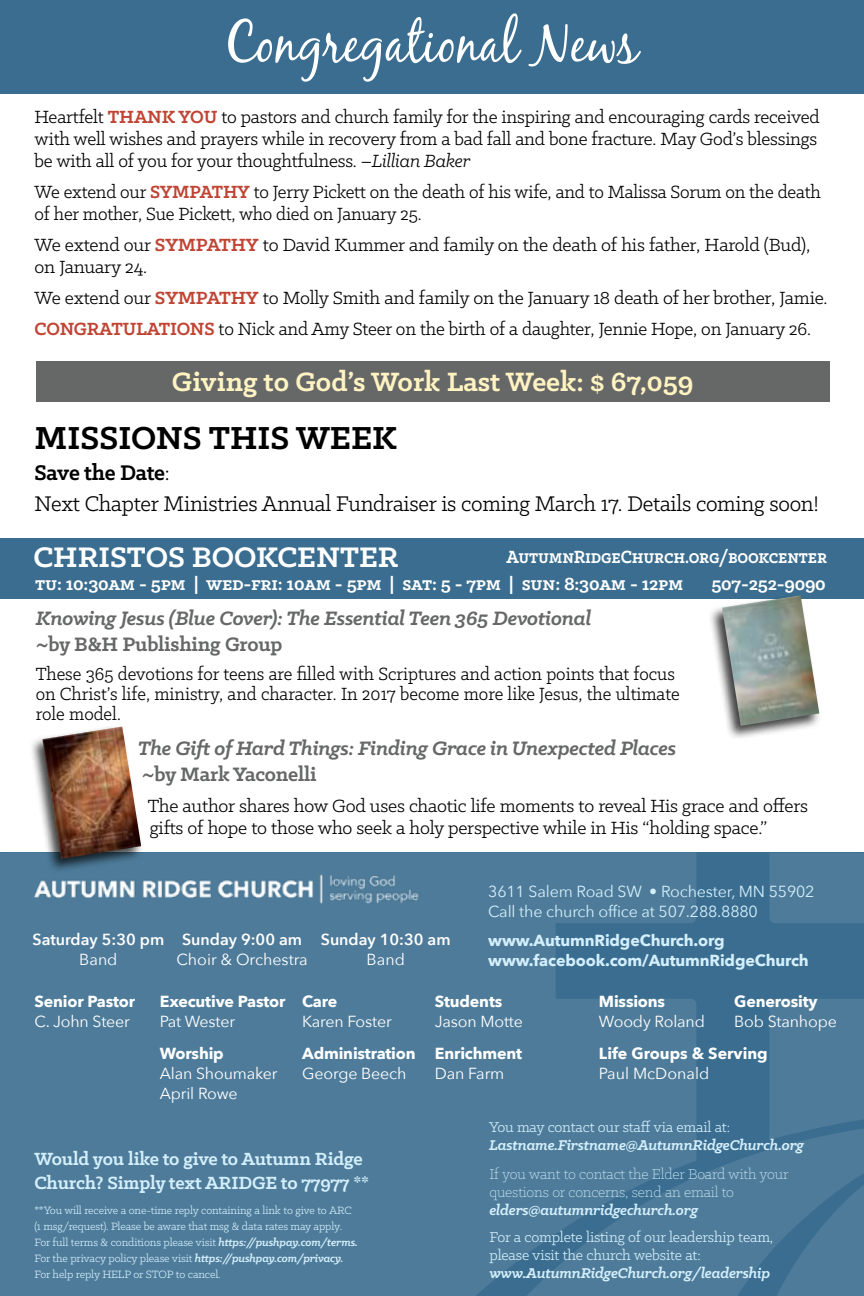
<style>
.page{position:relative;width:864px;height:1296px;background:#fff}
.page>*{position:absolute;margin:0;border:0;box-sizing:border-box;transform-origin:0 0}
.t1{font:57.2px "Black Jack";color:#fff;scale:.92 1}
.t2{font:700 36px "Klinic Slab";color:#000}
.t3{font:700 32px "Klinic Slab";color:#fff}
.t4{font:700 30px "Klinic Slab";color:#fef3c1}
.t5{font:24px/31px "Klinic Slab";letter-spacing:-.01em;color:#000}
.t6{font:italic 700 22px "Klinic Slab";letter-spacing:-.01em;color:#666767}
.t7{font:700 22px "Klinic Slab";letter-spacing:-.01em;color:#666767}
.t8{font:20px/22px "Klinic Slab";letter-spacing:-.01em;color:#000}
.t9{font:20px/20px "Klinic Slab";letter-spacing:-.01em;color:#000;scale:.95 1}
.t10{font:20px/22px "Klinic Slab";letter-spacing:-.01em;color:#000;scale:.96 1}
.t11{font:700 20px/26.6px "Klinic Slab";letter-spacing:-.01em;color:#fff;scale:.9 1}
.t12{font:700 20px/24px "Klinic Slab";letter-spacing:-.01em;color:#d4effc}
.t13{font:700 20px "Klinic Slab";letter-spacing:-.01em;color:#fff}
.t14{font:16px/20px "Avenir Next";letter-spacing:-.01em;color:#fff}
.t15{font:700 16px "Avenir Next";letter-spacing:-.01em;color:#fff}
.t16{font:italic 700 16px "Klinic Slab";letter-spacing:-.01em;color:#d4effc}
.t17{font:16px/18px "Klinic Slab";letter-spacing:-.01em;color:#d4effc}
.t18{font:300 16px/18px "Klinic Slab";letter-spacing:-.01em;color:#d4effc}
.t19{font:16px/20px "Avenir Next";letter-spacing:-.01em;color:#d4effc}
.t20{font:700 16px/20px "Avenir Next";letter-spacing:-.01em;color:#d4effc}
.t21{font:600 16px "Avenir Next";color:#fff}
.t22{font:12px/16px "Klinic Slab";letter-spacing:-.01em;color:#d4effc}
.s1{font-weight:700;color:#c04434}
.s2{font-style:italic}
.s3{font-weight:700}
.s4{font-weight:700;font-style:italic}
</style>
<div class="page">
<div style="left:0;top:852px;width:864px;height:444px;background:#3a6d8f"></div>
<svg style="left:696px;top:1140px;width:168px;height:156px;fill:#4d7b99"></svg>
<div style="left:769px;top:999px;width:95px;height:141px;background:#4d7b99"></div>
<div style="left:769px;top:853px;width:95px;height:70px;background:#4d7b99"></div>
<div style="left:0;top:853px;width:696px;height:443px;background:#4d7b99"></div>
<div style="left:0;top:0;width:864px;height:94px;background:#3a6d8f"></div>
<div style="left:0;top:539px;width:864px;height:60px;background:#3a6d8f"></div>
<div style="left:709px;top:594px;width:113px;height:147px;background:#000;opacity:.75"></div>
<img style="left:722px;top:595px;width:97px;height:131px">
<div style="left:29px;top:725px;width:115px;height:148px;background:#000;opacity:.75"></div>
<img style="left:42px;top:727px;width:99px;height:132px">
<div style="left:36px;top:361px;width:794px;height:40px;background:#666767"></div>
<img style="left:32px;top:867px;width:412px;height:44px">
<h1 class="t1" style="left:224px;top:8px;width:451px">Congregational News</h1>
<p class="t8" style="left:35px;top:106px;width:787px;text-align:justify">Heartfelt <span class="s1">THANK YOU</span> to pastors and church family for the inspiring and encouraging cards received with well wishes and prayers while in recovery from a bad fall and bone fracture. May God’s blessings be with all of you for your thoughtfulness. <span class="s2">–Lillian Baker</span></p>
<p class="t10" style="left:35px;top:181px;width:820px">We extend our <span class="s1">SYMPATHY</span> to Jerry Pickett on the death of his wife, and to Malissa Sorum on the death of her mother, Sue Pickett, who died on January 25.</p>
<p class="t8" style="left:35px;top:234px;width:777px">We extend our <span class="s1">SYMPATHY</span> to David Kummer and family on the death of his father, Harold (Bud), on January 24.</p>
<p class="t8" style="left:35px;top:282px;width:795px;line-height:31px">We extend our <span class="s1">SYMPATHY</span> to Molly Smith and family on the January 18 death of her brother, Jamie.<br><span class="s1">CONGRATULATIONS</span> to Nick and Amy Steer on the birth of a daughter, Jennie Hope, on January 26.</p>
<h3 class="t4" style="left:172px;top:362px;width:523px">Giving to God’s Work Last Week: $ 67,059</h3>
<h2 class="t2" style="left:35px;top:415px;width:364px">MISSIONS THIS WEEK</h2>
<p class="t5" style="left:35px;top:457px;width:786px"><span class="s3">Save the Date</span>:<br>Next Chapter Ministries Annual Fundraiser is coming March 17. Details coming soon!</p>
<h3 class="t3" style="left:33px;top:536px;width:367px">CHRISTOS BOOKCENTER</h3>
<p class="t11" style="left:35px;top:543px;width:881px;text-indent:471px">AutumnRidgeChurch.org/bookcenter tu: 10:30am - 5pm | wed-fri: 10am - 5pm | sat: 5 - 7pm | sun: 8:30am - 12pm</p>
<p class="t13" style="left:711px;top:570px;width:116px">507-252-9090</p>
<p class="t6" style="left:36px;top:604px;width:557px">Knowing Jesus (Blue Cover): The Essential Teen 365 Devotional</p>
<p class="t7" style="left:36px;top:630px;width:248px">~by B&amp;H Publishing Group</p>
<p class="t9" style="left:36px;top:664px;width:679px">These 365 devotions for teens are filled with Scriptures and action points that focus on Christ’s life, ministry, and character. In 2017 become more like Jesus, the ultimate role model.</p>
<p class="t6" style="left:138px;top:734px;width:540px">The Gift of Hard Things: Finding Grace in Unexpected Places</p>
<p class="t7" style="left:142px;top:760px;width:176px">~by Mark Yaconelli</p>
<p class="t8" style="left:148px;top:795px;width:662px">The author shares how God uses chaotic life moments to reveal His grace and offers gifts of hope to those who seek a holy perspective while in His “holding space.”</p>
<p class="t21" style="left:33px;top:925px;width:133px">Saturday 5:30 pm</p>
<p class="t14" style="left:79px;top:948px;width:40px">Band</p>
<p class="t21" style="left:182px;top:925px;width:122px">Sunday 9:00 am</p>
<p class="t14" style="left:176px;top:948px;width:133px">Choir &amp; Orchestra</p>
<p class="t21" style="left:321px;top:925px;width:131px">Sunday 10:30 am</p>
<p class="t14" style="left:367px;top:948px;width:40px">Band</p>
<p class="t19" style="left:488px;top:880px;width:328px">3611 Salem Road SW • Rochester, MN 55902<br>Call the church office at 507.288.8880</p>
<p class="t20" style="left:488px;top:930px;width:322px">www.AutumnRidgeChurch.org www.facebook.com/AutumnRidgeChurch</p>
<p class="t15" style="left:35px;top:987px;width:102px">Senior Pastor</p>
<p class="t14" style="left:35px;top:1011px;width:97px">C. John Steer</p>
<p class="t15" style="left:160px;top:987px;width:127px">Executive Pastor</p>
<p class="t14" style="left:160px;top:1011px;width:77px">Pat Wester</p>
<p class="t15" style="left:302px;top:987px;width:37px">Care</p>
<p class="t14" style="left:302px;top:1011px;width:91px">Karen Foster</p>
<p class="t15" style="left:435px;top:987px;width:69px">Students</p>
<p class="t14" style="left:435px;top:1011px;width:89px">Jason Motte</p>
<p class="t15" style="left:599px;top:987px;width:68px">Missions</p>
<p class="t14" style="left:599px;top:1011px;width:107px">Woody Roland</p>
<p class="t15" style="left:734px;top:987px;width:85px">Generosity</p>
<p class="t14" style="left:734px;top:1011px;width:104px">Bob Stanhope</p>
<p class="t15" style="left:160px;top:1040px;width:65px">Worship</p>
<p class="t14" style="left:160px;top:1063px;width:119px">Alan Shoumaker<br>April Rowe</p>
<p class="t15" style="left:302px;top:1040px;width:115px">Administration</p>
<p class="t14" style="left:302px;top:1063px;width:106px">George Beech</p>
<p class="t15" style="left:435px;top:1040px;width:89px">Enrichment</p>
<p class="t14" style="left:435px;top:1063px;width:71px">Dan Farm</p>
<p class="t15" style="left:599px;top:1040px;width:170px">Life Groups &amp; Serving</p>
<p class="t14" style="left:599px;top:1063px;width:112px">Paul McDonald</p>
<p class="t12" style="left:34px;top:1147px;width:336px">Would you like to give to Autumn Ridge<br>Church? Simply text ARIDGE to 77977 **</p>
<p class="t22" style="left:34px;top:1202px;width:325px">**You will receive a one-time reply containing a link to give to ARC (1 msg/request). Please be aware that msg &amp; data rates may apply.<br>For full terms &amp; conditions please visit <span class="s4">https://pushpay.com/terms.<br></span>For the privacy policy please visit <span class="s4">https://pushpay.com/privacy.<br></span>For help reply HELP or STOP to cancel.</p>
<p class="t17" style="left:489px;top:1117px;width:242px">You may contact our staff via email at:</p>
<p class="t16" style="left:489px;top:1134px;width:316px">Lastname.Firstname@AutumnRidgeChurch.org</p>
<p class="t18" style="left:489px;top:1165px;width:301px">If you want to contact the Elder Board with your questions or concerns, send an email to</p>
<p class="t16" style="left:489px;top:1200px;width:210px">elders@autumnridgechurch.org</p>
<p class="t17" style="left:489px;top:1228px;width:285px">For a complete listing of our leadership team, please visit the church website at:</p>
<p class="t16" style="left:489px;top:1263px;width:282px">www.AutumnRidgeChurch.org/leadership</p>
</div>
